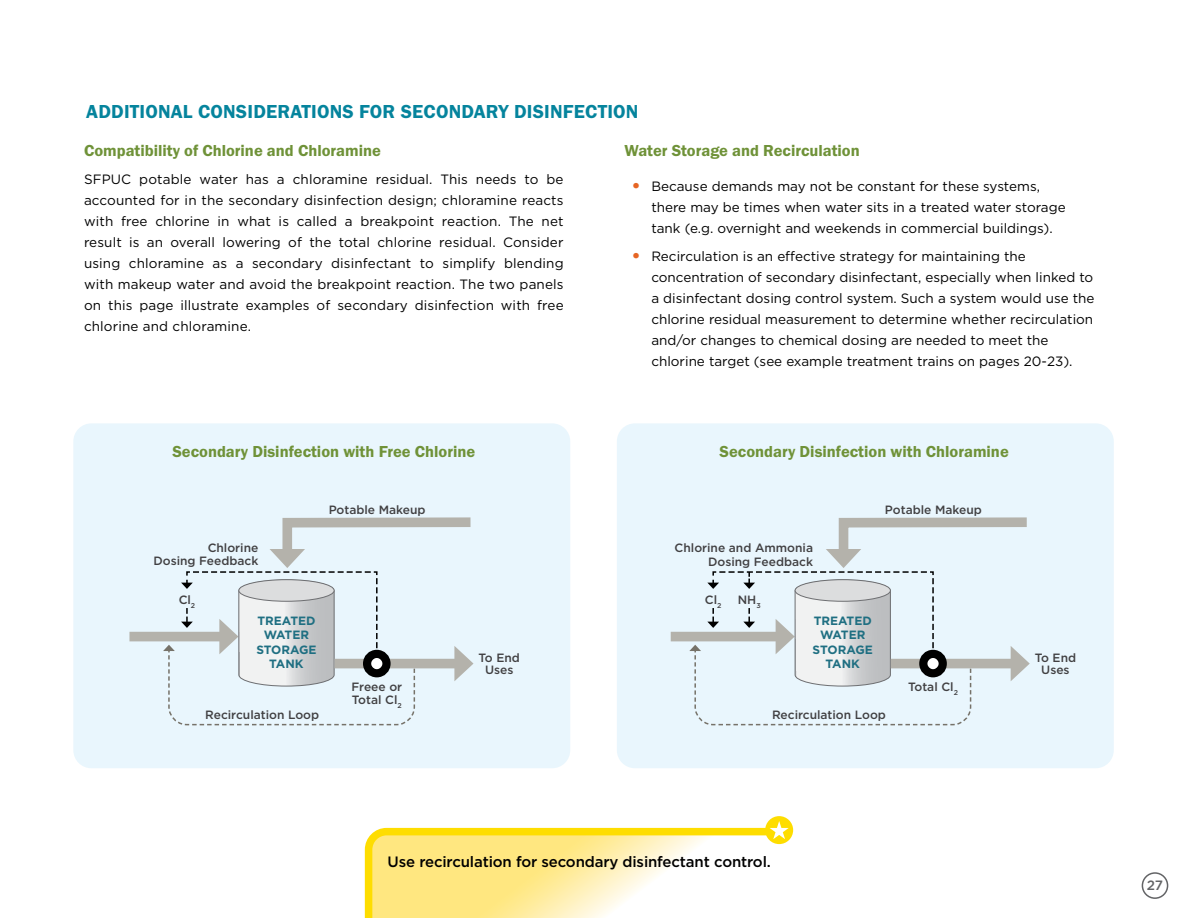
<style>
.page{position:relative;width:1188px;height:918px;background:#fff}
.page>*{position:absolute;margin:0;border:0;box-sizing:border-box;transform-origin:0 0}
.t1{font:600 19.5px "Franklin Got T";letter-spacing:.01em;color:#05849d}
.t2{font:600 16.5px "Franklin Got T";color:#6f9238}
.t3{font:500 15px "Gotham";letter-spacing:-.01em;color:#000}
.t4{font:13.5px/21px "Gotham";color:#000}
.t5{font:500 13.5px "Gotham";color:#636466}
.t6{font:500 12px/13.5px "Gotham";color:#414042;text-align:right}
.t7{font:700 12px/14.4px "Gotham";color:#1f6f82;text-align:center}
.s1{font-size:21px;color:#e66524}
</style>
<div class="page">
<div style="left:617px;top:423px;width:497px;height:345px;background:#e9f6fd;border-radius:18px"></div>
<div style="left:73px;top:423px;width:497px;height:345px;background:#e9f6fd;border-radius:18px"></div>
<div style="left:765px;top:816px;width:28px;height:28px;background:#fedd00;border-radius:50%"></div>
<svg style="left:364px;top:821px;width:425px;height:97px"></svg>
<div style="left:129px;top:632px;width:98px;height:9px;background:#b4b2ab"></div>
<svg style="left:163px;top:517px;width:311px;height:209px"></svg>
<div style="left:671px;top:632px;width:112px;height:9px;background:#b4b2ab"></div>
<svg style="left:689px;top:517px;width:341px;height:209px"></svg>
<div style="left:1142px;top:872px;width:26px;height:27px;border:2px solid #636466;border-radius:50%"></div>
<h1 class="t1" style="left:86px;top:100px;width:554px">ADDITIONAL CONSIDERATIONS FOR SECONDARY DISINFECTION</h1>
<p class="t2" style="left:84px;top:142px;width:299px">Compatibility of Chlorine and Chloramine</p>
<p class="t4" style="left:84px;top:169px;width:481px;text-align:justify">SFPUC potable water has a chloramine residual. This needs to be accounted for in the secondary disinfection design; chloramine reacts with free chlorine in what is called a breakpoint reaction. The net result is an overall lowering of the total chlorine residual. Consider using chloramine as a secondary disinfectant to simplify blending with makeup water and avoid the breakpoint reaction. The two panels on this page illustrate examples of secondary disinfection with free chlorine and chloramine.</p>
<p class="t2" style="left:624px;top:142px;width:237px">Water Storage and Recirculation</p>
<p class="t4" style="left:651px;top:175px;width:416px;text-indent:-20px"><span class="s1">•</span> Because demands may not be constant for these systems, there may be times when water sits in a treated water storage tank (e.g. overnight and weekends in commercial buildings).</p>
<p class="t4" style="left:651px;top:245px;width:445px;text-indent:-20px"><span class="s1">•</span> Recirculation is an effective strategy for maintaining the concentration of secondary disinfectant, especially when linked to a disinfectant dosing control system. Such a system would use the chlorine residual measurement to determine whether recirculation and/or changes to chemical dosing are needed to meet the chlorine target (see example treatment trains on pages 20-23).</p>
<p class="t2" style="left:172px;top:443px;width:304px">Secondary Disinfection with Free Chlorine</p>
<p class="t2" style="left:720px;top:443px;width:291px">Secondary Disinfection with Chloramine</p>
<p class="t6" style="left:329px;top:502px;width:99px">Potable Makeup</p>
<p class="t6" style="left:885px;top:502px;width:99px">Potable Makeup</p>
<p class="t6" style="left:153px;top:540px;width:106px">Chlorine<br>Dosing Feedback</p>
<p class="t6" style="left:675px;top:541px;width:140px">Chlorine and Ammonia<br>Dosing Feedback</p>
<p class="t6" style="left:179px;top:593px;width:18px">Cl<sub>2</sub></p>
<p class="t6" style="left:705px;top:593px;width:18px">Cl<sub>2</sub></p>
<p class="t6" style="left:738px;top:593px;width:24px">NH<sub>3</sub></p>
<p class="t7" style="left:256px;top:613px;width:62px">TREATED<br>WATER<br>STORAGE<br>TANK</p>
<p class="t6" style="left:479px;top:652px;width:43px;line-height:12px;text-align:center">To End<br>Uses</p>
<p class="t7" style="left:813px;top:613px;width:62px">TREATED<br>WATER<br>STORAGE<br>TANK</p>
<p class="t6" style="left:1035px;top:652px;width:43px;line-height:12px;text-align:center">To End<br>Uses</p>
<p class="t6" style="left:351px;top:680px;width:52px;text-align:left">Freee or<br>Total Cl<sub>2</sub></p>
<p class="t6" style="left:908px;top:680px;width:51px">Total Cl<sub>2</sub></p>
<p class="t6" style="left:205px;top:708px;width:115px">Recirculation Loop</p>
<p class="t6" style="left:772px;top:708px;width:115px">Recirculation Loop</p>
<p class="t3" style="left:388px;top:852px;width:385px">Use recirculation for secondary disinfectant control.</p>
<p class="t5" style="left:1147px;top:877px;width:18px">27</p>
</div>
